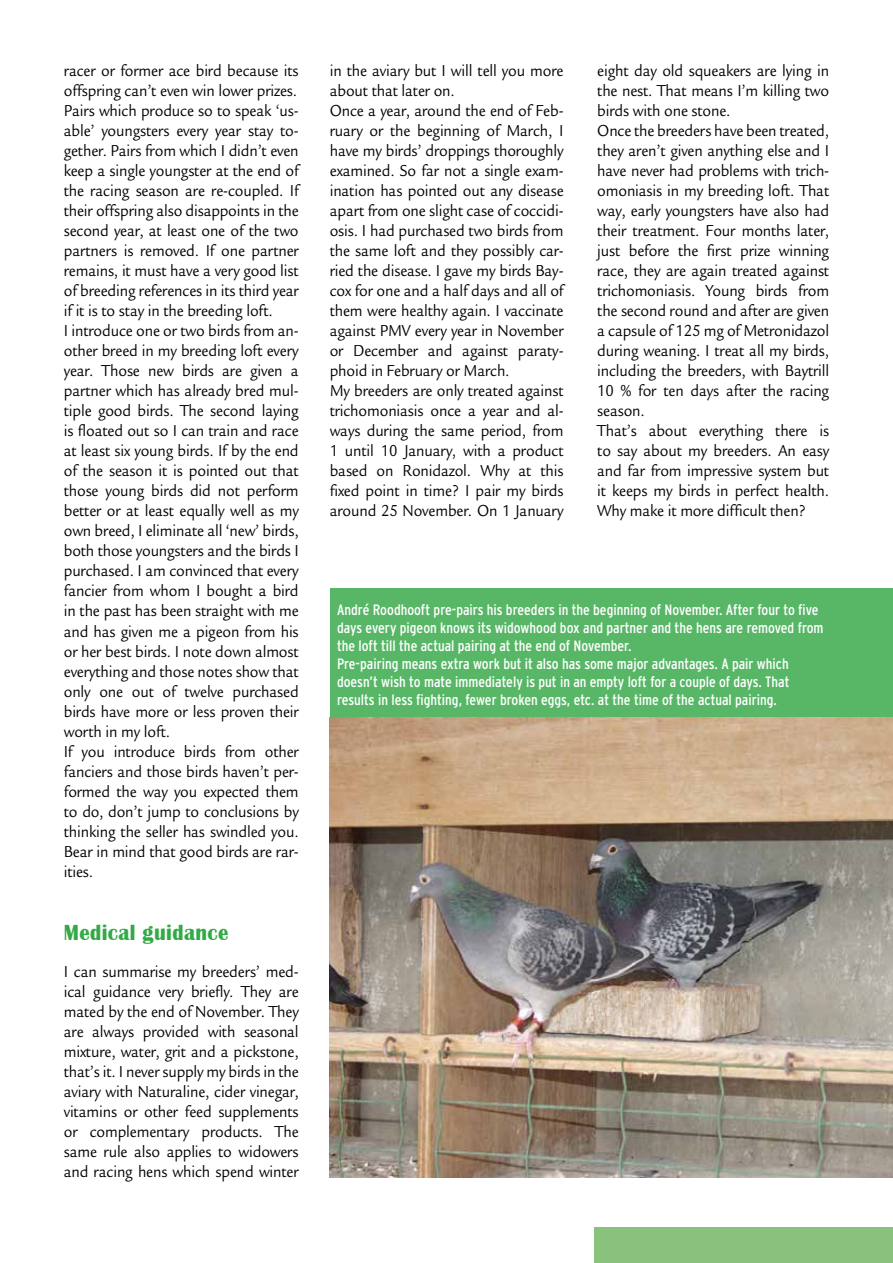
<style>
.page{position:relative;width:893px;height:1263px;background:#fff}
.page>*{position:absolute;margin:0;border:0;box-sizing:border-box;transform-origin:0 0}
.t1{font:700 22.5px "Britannic";letter-spacing:.02em;color:#34a947;scale:.92 1}
.t2{font:17.25px/20.1px "Legacy Sans Std";letter-spacing:-.01em;color:#000;scale:.91 1}
.t3{font:condensed 15px/18px "Interstate";color:#fff}
</style>
<div class="page">
<div style="left:595px;top:1228px;width:298px;height:35px;background:#88c27c"></div>
<img style="left:329px;top:718px;width:564px;height:460px">
<div style="left:330px;top:588px;width:563px;height:129px;background:#57b766"></div>
<p class="t2" style="left:64px;top:60px;width:260px">racer or former ace bird because its offspring can’t even win lower prizes.<br>Pairs which produce so to speak ‘us&shy;able’ youngsters every year stay to&shy;gether. Pairs from which I didn’t even keep a single youngster at the end of the racing season are re-coupled. If their offspring also disappoints in the second year, at least one of the two partners is removed. If one partner remains, it must have a very good list of breeding references in its third year if it is to stay in the breeding loft.<br>I introduce one or two birds from an&shy;other breed in my breeding loft every year. Those new birds are given a partner which has already bred mul&shy;tiple good birds. The second laying is floated out so I can train and race at least six young birds. If by the end of the season it is pointed out that those young birds did not perform better or at least equally well as my own breed, I eliminate all ‘new’ birds, both those youngsters and the birds I purchased. I am convinced that every fancier from whom I bought a bird in the past has been straight with me and has given me a pigeon from his or her best birds. I note down almost everything and those notes show that only one out of twelve purchased birds have more or less proven their worth in my loft.<br>If you introduce birds from other fanciers and those birds haven’t per&shy;formed the way you expected them to do, don’t jump to conclusions by thinking the seller has swindled you.<br>Bear in mind that good birds are rar&shy;ities.</p>
<h1 class="t1" style="left:64px;top:920px;width:180px">Medical guidance</h1>
<p class="t2" style="left:64px;top:962px;width:260px;text-align:justify">I can summarise my breeders’ med&shy;ical guidance very briefly. They are mated by the end of November. They are always provided with seasonal mixture, water, grit and a pickstone, that’s it. I never supply my birds in the aviary with Naturaline, cider vinegar, vitamins or other feed supplements or complementary products. The same rule also applies to widowers and racing hens which spend winter</p>
<p class="t2" style="left:330px;top:61px;width:259px">in the aviary but I will tell you more about that later on.<br>Once a year, around the end of Feb&shy;ruary or the beginning of March, I have my birds’ droppings thoroughly examined. So far not a single exam&shy;ination has pointed out any disease apart from one slight case of coccidi&shy;osis. I had purchased two birds from the same loft and they possibly car&shy;ried the disease. I gave my birds Bay&shy;cox for one and a half days and all of them were healthy again. I vaccinate against PMV every year in November or December and against paraty&shy;phoid in February or March.<br>My breeders are only treated against trichomoniasis once a year and al&shy;ways during the same period, from 1 until 10 January, with a product based on Ronidazol. Why at this fixed point in time? I pair my birds around 25 November. On 1 January</p>
<p class="t2" style="left:597px;top:60px;width:256px">eight day old squeakers are lying in the nest. That means I’m killing two birds with one stone.<br>Once the breeders have been treated, they aren’t given anything else and I have never had problems with trich&shy;omoniasis in my breeding loft. That way, early youngsters have also had their treatment. Four months later, just before the first prize winning race, they are again treated against trichomoniasis. Young birds from the second round and after are given a capsule of 125 mg of Metronidazol during weaning. I treat all my birds, including the breeders, with Baytrill 10 % for ten days after the racing season.<br>That’s about everything there is to say about my breeders. An easy and far from impressive system but it keeps my birds in perfect health.<br>Why make it more difficult then?</p>
<p class="t3" style="left:337px;top:600px;width:488px">André Roodhooft pre-pairs his breeders in the beginning of November. After four to five days every pigeon knows its widowhood box and partner and the hens are removed from the loft till the actual pairing at the end of November.<br>Pre-pairing means extra work but it also has some major advantages. A pair which doesn’t wish to mate immediately is put in an empty loft for a couple of days. That results in less fighting, fewer broken eggs, etc. at the time of the actual pairing.</p>
</div>
